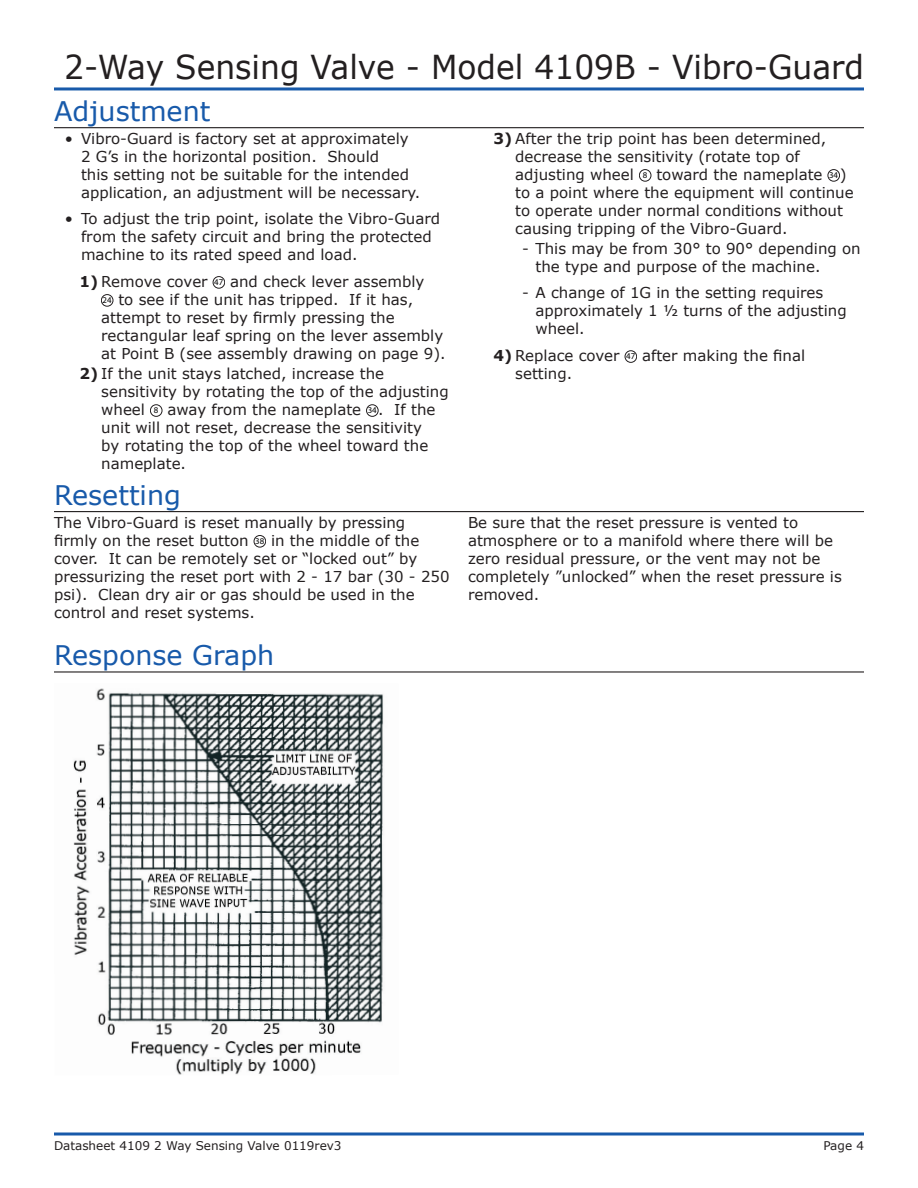
<style>
.page{position:relative;width:918px;height:1188px;background:#fff}
.page>*{position:absolute;margin:0;border:0;box-sizing:border-box;transform-origin:0 0}
.t1{font:33px "Verdana";color:#231f20;scale:.95 1}
.Datasheet{font:27px "Verdana";color:#185aaa}
.Datasheet-2{font:15px/18px "Verdana";color:#231f20}
.t2{font:12px "Verdana";color:#231f20}
.t3{font:8.85px "Myriad Pro";color:#000}
.s1{font-weight:700}
</style>
<div class="page">
<hr style="left:54px;top:87px;width:810px;height:3px;background:#185aaa">
<svg style="left:54px;top:1132px;width:810px;height:4px;background:#5183bf"></svg>
<hr style="left:54px;top:127px;width:810px;height:1px;background:#231f20">
<div style="left:213px;top:276px;width:12px;height:12px;border:1px solid #231f20;border-radius:50%"></div>
<div style="left:101px;top:294px;width:12px;height:12px;border:1px solid #231f20;border-radius:50%"></div>
<div style="left:150px;top:405px;width:12px;height:11px;border:1px solid #231f20;border-radius:50%"></div>
<div style="left:366px;top:405px;width:12px;height:11px;border:1px solid #231f20;border-radius:50%"></div>
<div style="left:639px;top:169px;width:12px;height:12px;border:1px solid #231f20;border-radius:50%"></div>
<div style="left:828px;top:169px;width:12px;height:12px;border:1px solid #231f20;border-radius:50%"></div>
<div style="left:625px;top:351px;width:12px;height:11px;border:1px solid #231f20;border-radius:50%"></div>
<hr style="left:54px;top:511px;width:810px;height:1px;background:#231f20">
<div style="left:254px;top:535px;width:12px;height:12px;border:1px solid #231f20;border-radius:50%"></div>
<hr style="left:54px;top:671px;width:810px;height:2px;background:#231f20">
<img style="left:73px;top:688px;width:311px;height:387px">
<h1 class="t1" style="left:64px;top:45px;width:843px">2-Way Sensing Valve - Model 4109B - Vibro-Guard</h1>
<p class="Datasheet" style="left:54px;top:92px;width:158px">Adjustment</p>
<p class="Datasheet-2" style="left:81px;top:129px;width:341px;text-indent:-16px">• Vibro-Guard is factory set at approximately 2 G’s in the horizontal position. Should<br>this setting not be suitable for the intended application, an adjustment will be necessary.</p>
<p class="Datasheet-2" style="left:81px;top:210px;width:361px;text-indent:-16px">• To adjust the trip point, isolate the Vibro-Guard from the safety circuit and bring the protected machine to its rated speed and load.</p>
<p class="Datasheet-2" style="left:80px;top:272px;width:130px"><span class="s1">1)</span> Remove cover</p>
<p class="t3" style="left:214px;top:277px;width:11px">47</p>
<p class="Datasheet-2" style="left:230px;top:272px;width:196px">and check lever assembly</p>
<p class="t3" style="left:103px;top:295px;width:11px">24</p>
<p class="Datasheet-2" style="left:101px;top:290px;width:346px;text-indent:17px">to see if the unit has tripped. If it has, attempt to reset by firmly pressing the rectangular leaf spring on the lever assembly at Point B (see assembly drawing on page 9).</p>
<p class="Datasheet-2" style="left:101px;top:364px;width:349px;text-indent:-22px"><span class="s1">2)</span> If the unit stays latched, increase the sensitivity by rotating the top of the adjusting wheel</p>
<p class="Datasheet-2" style="left:101px;top:400px;width:336px;text-indent:277px">. If the unit will not reset, decrease the sensitivity by rotating the top of the wheel toward the nameplate.</p>
<p class="t3" style="left:154px;top:405px;width:6px">8</p>
<p class="Datasheet-2" style="left:167px;top:400px;width:195px">away from the nameplate</p>
<p class="t3" style="left:368px;top:405px;width:11px">34</p>
<p class="Datasheet" style="left:54px;top:476px;width:128px">Resetting</p>
<p class="Datasheet-2" style="left:54px;top:513px;width:353px">The Vibro-Guard is reset manually by pressing firmly on the reset button</p>
<p class="Datasheet-2" style="left:54px;top:531px;width:397px;text-indent:217px">in the middle of the cover. It can be remotely set or “locked out” by pressurizing the reset port with 2 - 17 bar (30 - 250 psi). Clean dry air or gas should be used in the control and reset systems.</p>
<p class="t3" style="left:255px;top:536px;width:11px">38</p>
<p class="Datasheet" style="left:54px;top:637px;width:222px">Response Graph</p>
<p class="Datasheet-2" style="left:515px;top:129px;width:313px;text-indent:-22px"><span class="s1">3)</span> After the trip point has been determined, decrease the sensitivity (rotate top of adjusting wheel</p>
<p class="t3" style="left:643px;top:170px;width:6px">8</p>
<p class="Datasheet-2" style="left:656px;top:165px;width:168px">toward the nameplate</p>
<p class="t3" style="left:829px;top:170px;width:11px">34</p>
<p class="Datasheet-2" style="left:515px;top:165px;width:340px;text-indent:324px">) to a point where the equipment will continue to operate under normal conditions without causing tripping of the Vibro-Guard.</p>
<p class="Datasheet-2" style="left:536px;top:239px;width:327px;text-indent:-14px">- This may be from 30° to 90° depending on the type and purpose of the machine.</p>
<p class="Datasheet-2" style="left:536px;top:284px;width:313px;text-indent:-14px">- A change of 1G in the setting requires approximately 1 ½ turns of the adjusting wheel.</p>
<p class="Datasheet-2" style="left:494px;top:346px;width:127px"><span class="s1">4)</span> Replace cover</p>
<p class="t3" style="left:626px;top:351px;width:11px">47</p>
<p class="Datasheet-2" style="left:642px;top:346px;width:165px">after making the final</p>
<p class="Datasheet-2" style="left:515px;top:364px;width:58px">setting.</p>
<p class="Datasheet-2" style="left:468px;top:513px;width:375px">Be sure that the reset pressure is vented to atmosphere or to a manifold where there will be zero residual pressure, or the vent may not be completely ”unlocked” when the reset pressure is removed.</p>
<p class="t2" style="left:54px;top:1138px;width:289px">Datasheet 4109 2 Way Sensing Valve 0119rev3</p>
<p class="t2" style="left:823px;top:1138px;width:42px">Page 4</p>
</div>
